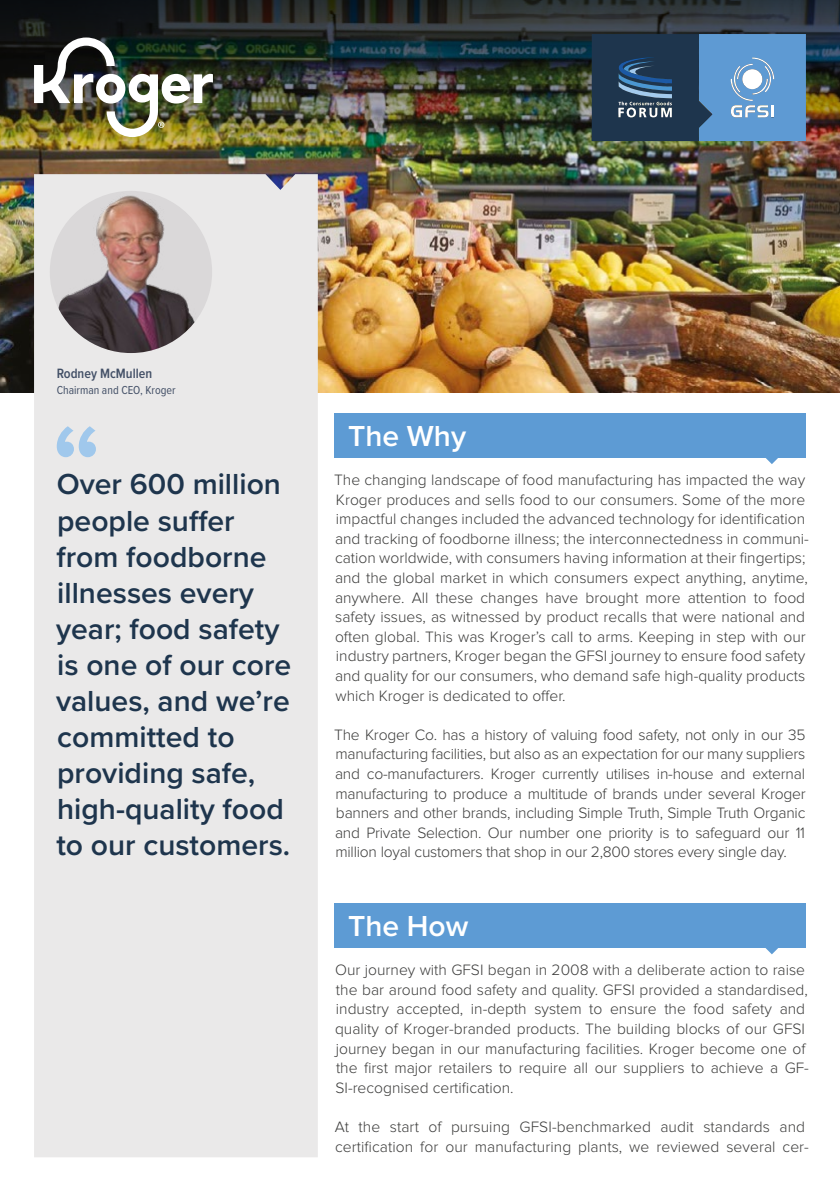
<style>
.page{position:relative;width:840px;height:1191px;background:#fff}
.page>*{position:absolute;margin:0;border:0;box-sizing:border-box;transform-origin:0 0}
.t1{font:600 30px/36px "Proxima Nova";color:#1e354d}
.t2{font:600 30px "Proxima Nova";color:#fff}
.t3{font:300 15.6px/19.6px "Proxima Nova";color:#3c3c3b}
.t4{font:600 14px "Proxima Nova Cond";color:#424f66}
.t5{font:12px "Proxima Nova Cond";color:#424f66}
</style>
<div class="page">
<img style="left:0;top:164px;width:839px;height:228px">
<img style="left:0;top:0;width:839px;height:164px">
<div style="left:34px;top:174px;width:283px;height:983px;background:#eae9e9"></div>
<svg style="left:57px;top:426px;width:39px;height:31px"></svg>
<div style="left:334px;top:413px;width:471px;height:45px;background:#5d9bd4"></div>
<div style="left:334px;top:903px;width:471px;height:45px;background:#5d9bd4"></div>
<svg style="left:766px;top:458px;width:12px;height:6px"></svg>
<svg style="left:765px;top:948px;width:13px;height:6px"></svg>
<img style="left:53px;top:191px;width:159px;height:162px">
<img style="left:34px;top:38px;width:179px;height:99px">
<svg style="left:591px;top:34px;width:214px;height:107px;background:#476f95"></svg>
<p class="t4" style="left:57px;top:363px;width:97px">Rodney McMullen</p>
<p class="t5" style="left:57px;top:381px;width:120px">Chairman and CEO, Kroger</p>
<h1 class="t1" style="left:56px;top:465px;width:236px">Over 600 million people suffer from foodborne illnesses every year; food safety is one of our core values, and we’re committed to providing safe, high-quality food to our customers.</h1>
<h1 class="t2" style="left:348px;top:413px;width:119px">The Why</h1>
<p class="t3" style="left:334px;top:470px;width:476px">The changing landscape of food manufacturing has impacted the way Kroger produces and sells food to our consumers. Some of the more impactful changes included the advanced technology for identification and tracking of foodborne illness; the interconnectedness in communi&shy;cation worldwide, with consumers having information at their fingertips; and the global market in which consumers expect anything, anytime, anywhere. All these changes have brought more attention to food safety issues, as witnessed by product recalls that were national and often global. This was Kroger’s call to arms. Keeping in step with our industry partners, Kroger began the GFSI journey to ensure food safety and quality for our consumers, who demand safe high-quality products which Kroger is dedicated to offer.</p>
<p class="t3" style="left:334px;top:725px;width:473px;text-align:justify">The Kroger Co. has a history of valuing food safety, not only in our 35 manufacturing facilities, but also as an expectation for our many suppliers and co-manufacturers. Kroger currently utilises in-house and external manufacturing to produce a multitude of brands under several Kroger banners and other brands, including Simple Truth, Simple Truth Organic and Private Selection. Our number one priority is to safeguard our 11 million loyal customers that shop in our 2,800 stores every single day.</p>
<h1 class="t2" style="left:348px;top:903px;width:122px">The How</h1>
<p class="t3" style="left:335px;top:960px;width:475px">Our journey with GFSI began in 2008 with a deliberate action to raise the bar around food safety and quality. GFSI provided a standardised, industry accepted, in-depth system to ensure the food safety and quality of Kroger-branded products. The building blocks of our GFSI journey began in our manufacturing facilities. Kroger become one of the first major retailers to require all our suppliers to achieve a GF-SI-recognised certification.</p>
<p class="t3" style="left:334px;top:1117px;width:475px">At the start of pursuing GFSI-benchmarked audit standards and certification for our manufacturing plants, we reviewed several cer-</p>
</div>
